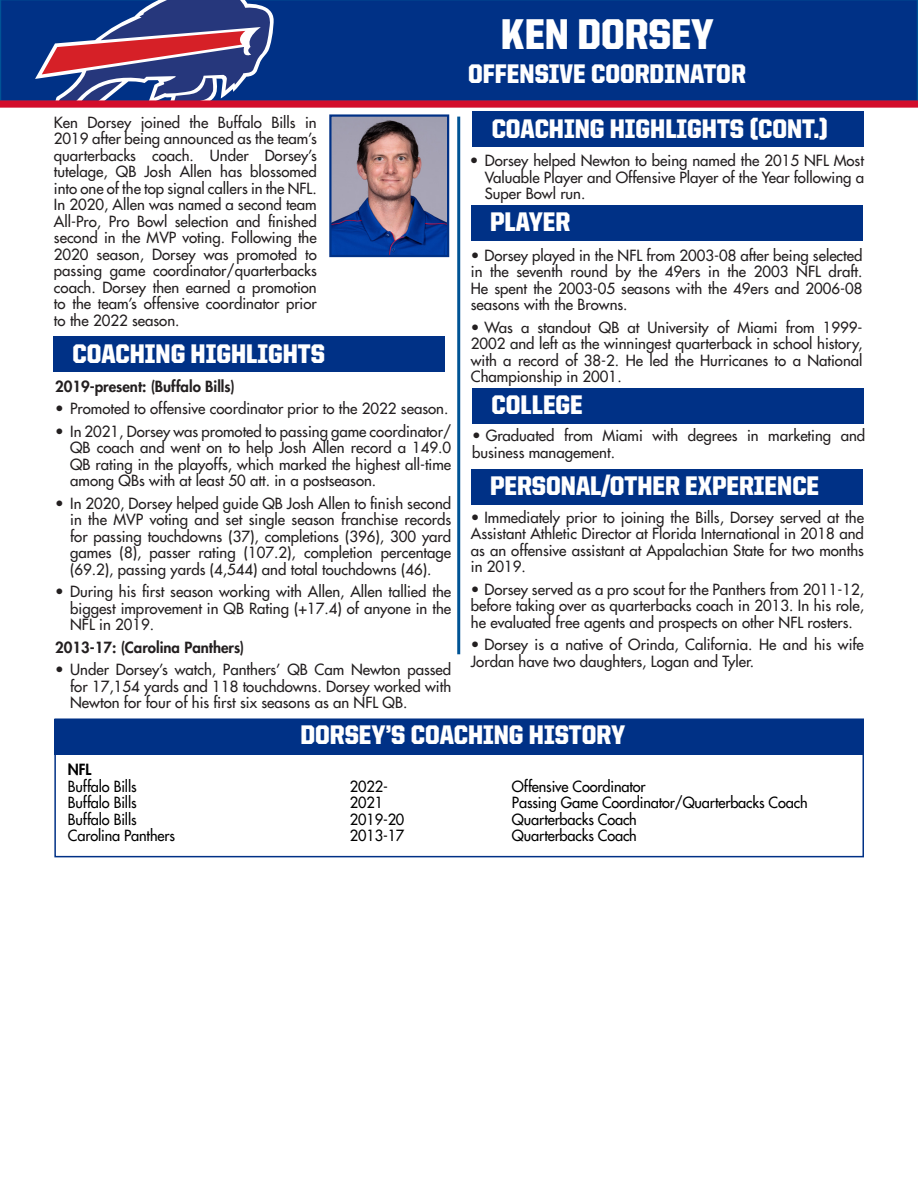
<style>
.page{position:relative;width:918px;height:1188px;background:#fff}
.page>*{position:absolute;margin:0;border:0;box-sizing:border-box;transform-origin:0 0}
.t1{font:900 43.2px "United Sans Semi Cond";color:#fff}
.t2{font:900 27px "United Sans Semi Cond";color:#fff}
.t3{font:700 24px "Bebas Neue";color:#fff}
.t4{font:500 15px/16.5px "Futura Std";color:#231f20;text-align:justify}
.t5{font:500 15px "Futura Std";letter-spacing:-.01em;color:#000}
.t6{font:800 15px "Futura Std";color:#231f20}
.t7{font:800 15px "Futura Std";color:#000}
</style>
<div class="page">
<hr style="left:457px;top:117px;width:3px;height:537px;background:#005495">
<div style="left:471px;top:205px;width:392px;height:36px;background:#003186"></div>
<div style="left:471px;top:469px;width:391px;height:36px;background:#003186"></div>
<div style="left:1px;top:0;width:916px;height:101px;background:#003186"></div>
<div style="left:0;top:0;width:918px;height:101px;border:1px solid #005496"></div>
<svg style="left:35px;top:0;width:239px;height:100px"></svg>
<div style="left:0;top:100px;width:918px;height:8px;background:#d30d2b"></div>
<img style="left:332px;top:117px;width:114px;height:137px">
<div style="left:329px;top:114px;width:120px;height:143px;border:2px solid #003186"></div>
<div style="left:53px;top:336px;width:392px;height:36px;background:#003186"></div>
<div style="left:472px;top:388px;width:392px;height:36px;background:#003186"></div>
<div style="left:54px;top:718px;width:810px;height:139px;border:2px solid #003186"></div>
<div style="left:54px;top:719px;width:809px;height:36px;background:#003186"></div>
<div style="left:472px;top:112px;width:392px;height:35px;background:#003186"></div>
<p class="t4" style="left:54px;top:114px;width:264px">Ken Dorsey joined the Buffalo Bills in 2019 after being announced as the team’s quarterbacks coach. Under Dorsey’s tutelage, QB Josh Allen has blossomed into one of the top signal callers in the NFL.<br>In 2020, Allen was named a second team All-Pro, Pro Bowl selection and finished second in the MVP voting. Following the 2020 season, Dorsey was promoted to passing game coordinator/quarterbacks coach. Dorsey then earned a promotion to the team’s offensive coordinator prior to the 2022 season.</p>
<p class="t2" style="left:73px;top:339px;width:254px">COACHING HIGHLIGHTS</p>
<p class="t6" style="left:55px;top:377px;width:181px">2019-present: (Buffalo Bills)</p>
<p class="t4" style="left:55px;top:401px;width:395px">• Promoted to offensive coordinator prior to the 2022 season.</p>
<p class="t4" style="left:70px;top:423px;width:383px;text-indent:-15px">• In 2021, Dorsey was promoted to passing game coordinator/ QB coach and went on to help Josh Allen record a 149.0<br>QB rating in the playoffs, which marked the highest all-time among QBs with at least 50 att. in a postseason.</p>
<p class="t4" style="left:70px;top:495px;width:383px;text-indent:-15px">• In 2020, Dorsey helped guide QB Josh Allen to finish second in the MVP voting and set single season franchise records for passing touchdowns (37), completions (396), 300 yard games (8), passer rating (107.2), completion percentage (69.2), passing yards (4,544) and total touchdowns (46).</p>
<p class="t4" style="left:70px;top:584px;width:383px;text-indent:-15px">• During his first season working with Allen, Allen tallied the biggest improvement in QB Rating (+17.4) of anyone in the NFL in 2019.</p>
<p class="t6" style="left:55px;top:638px;width:191px">2013-17: (Carolina Panthers)</p>
<p class="t4" style="left:70px;top:662px;width:383px;text-indent:-15px">• Under Dorsey’s watch, Panthers’ QB Cam Newton passed for 17,154 yards and 118 touchdowns. Dorsey worked with Newton for four of his first six seasons as an NFL QB.</p>
<p class="t1" style="left:501px;top:11px;width:214px">KEN DORSEY</p>
<p class="t2" style="left:468px;top:59px;width:279px">OFFENSIVE COORDINATOR</p>
<p class="t2" style="left:492px;top:114px;width:338px">COACHING HIGHLIGHTS (CONT.)</p>
<p class="t4" style="left:485px;top:153px;width:381px;text-indent:-15px">• Dorsey helped Newton to being named the 2015 NFL Most Valuable Player and Offensive Player of the Year following a Super Bowl run.</p>
<p class="t3" style="left:490px;top:201px;width:64px">COLLEGE</p>
<p class="t2" style="left:490px;top:207px;width:82px">PLAYER</p>
<p class="t4" style="left:471px;top:247px;width:393px">• Dorsey played in the NFL from 2003-08 after being selected in the seventh round by the 49ers in the 2003 NFL draft.<br>He spent the 2003-05 seasons with the 49ers and 2006-08 seasons with the Browns.</p>
<p class="t4" style="left:471px;top:319px;width:393px">• Was a standout QB at University of Miami from 1999- 2002 and left as the winningest quarterback in school history, with a record of 38-2. He led the Hurricanes to a National Championship in 2001.</p>
<p class="t2" style="left:492px;top:390px;width:93px">COLLEGE</p>
<p class="t4" style="left:472px;top:428px;width:395px">• Graduated from Miami with degrees in marketing and business management.</p>
<p class="t2" style="left:490px;top:472px;width:331px">PERSONAL/OTHER EXPERIENCE</p>
<p class="t4" style="left:471px;top:509px;width:395px">• Immediately prior to joining the Bills, Dorsey served at the Assistant Athletic Director at Florida International in 2018 and as an offensive assistant at Appalachian State for two months in 2019.</p>
<p class="t4" style="left:471px;top:581px;width:395px">• Dorsey served as a pro scout for the Panthers from 2011-12, before taking over as quarterbacks coach in 2013. In his role, he evaluated free agents and prospects on other NFL rosters.</p>
<p class="t4" style="left:471px;top:636px;width:395px">• Dorsey is a native of Orinda, California. He and his wife<br>Jordan have two daughters, Logan and Tyler.</p>
<p class="t2" style="left:300px;top:720px;width:326px">DORSEY’S COACHING HISTORY</p>
<p class="t7" style="left:68px;top:760px;width:25px">NFL</p>
<p class="t5" style="left:68px;top:777px;width:70px">Buffalo Bills</p>
<p class="t5" style="left:350px;top:777px;width:39px">2022-</p>
<p class="t5" style="left:512px;top:777px;width:135px">Offensive Coordinator</p>
<p class="t5" style="left:68px;top:793px;width:70px">Buffalo Bills</p>
<p class="t5" style="left:350px;top:793px;width:35px">2021</p>
<p class="t5" style="left:512px;top:793px;width:297px">Passing Game Coordinator/Quarterbacks Coach</p>
<p class="t5" style="left:68px;top:810px;width:70px">Buffalo Bills</p>
<p class="t5" style="left:350px;top:810px;width:56px">2019-20</p>
<p class="t5" style="left:512px;top:810px;width:126px">Quarterbacks Coach</p>
<p class="t5" style="left:68px;top:826px;width:108px">Carolina Panthers</p>
<p class="t5" style="left:350px;top:826px;width:56px">2013-17</p>
<p class="t5" style="left:512px;top:826px;width:126px">Quarterbacks Coach</p>
</div>
